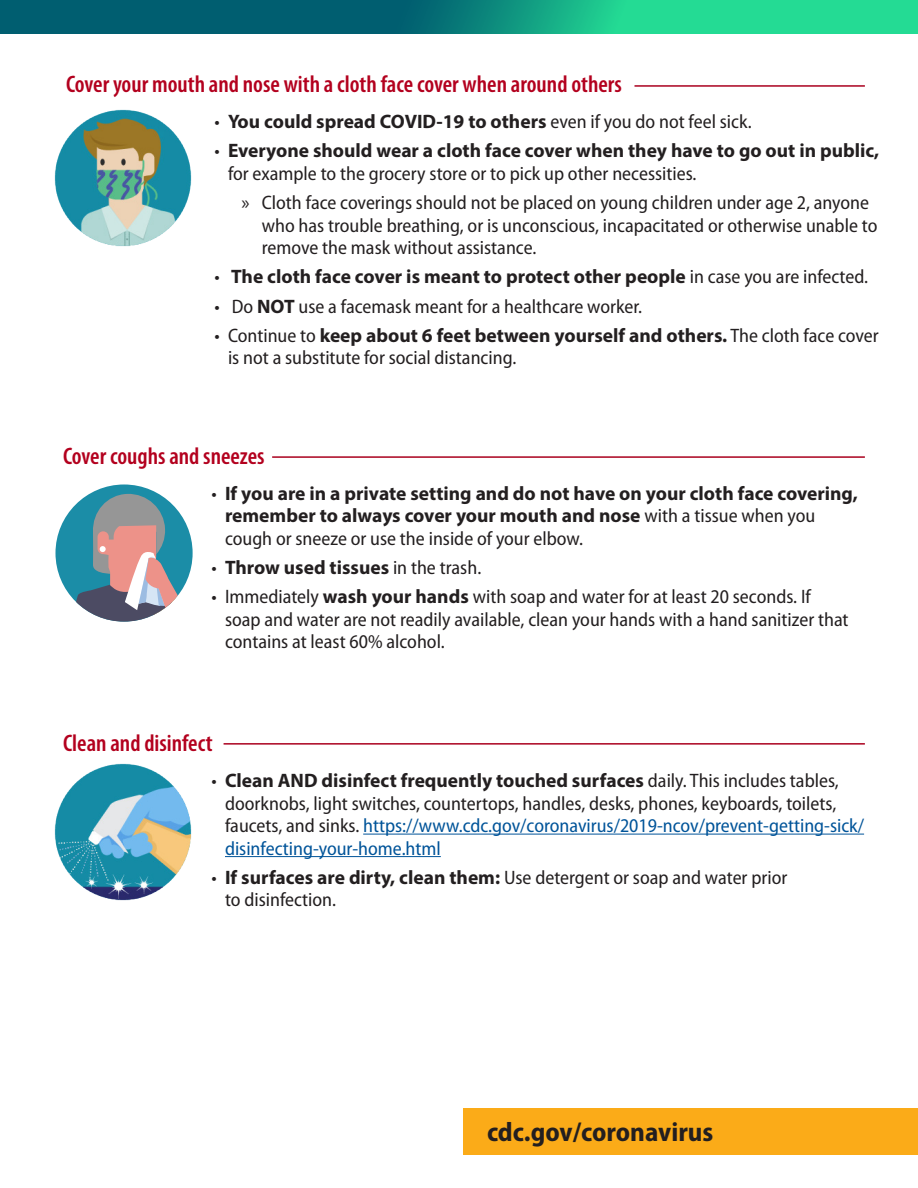
<style>
.page{position:relative;width:918px;height:1188px;background:#fff}
.page>*{position:absolute;margin:0;border:0;box-sizing:border-box;transform-origin:0 0}
.BOTTOM_LINK_For_more{font:700 semi-condensed 27px "Myriad Pro";color:#231f20}
.t1{font:600 condensed 24px "Myriad Pro";color:#b3001e}
.L1_myriad_list_bulle{font:semi-condensed 19.5px/22.5px "Myriad Pro";color:#231f20}
.L1_myriad_list_bulle-2{font:700 19.5px/22.5px "Myriad Pro";color:#231f20}
.L2_myriad_list_bulle{font:semi-condensed 19.5px/22.5px "Myriad Pro";color:#231f20}
.s1{font-weight:400;font-stretch:semi-condensed}
.s2{font-stretch:normal}
.s3{font-weight:700;font-stretch:normal}
.s4{color:#005499}
</style>
<div class="page">
<hr style="left:363px;top:834px;width:501px;height:1px;background:#005499">
<hr style="left:225px;top:856px;width:216px;height:1px;background:#005499">
<img style="left:54px;top:764px;width:137px;height:137px">
<img style="left:54px;top:110px;width:137px;height:137px">
<div style="left:56px;top:484px;width:137px;height:138px;background:#1b8da7;border-radius:50%"></div>
<svg style="left:59px;top:493px;width:134px;height:129px"></svg>
<svg style="left:0;top:0;width:918px;height:33px;background:#0f947f"></svg>
<div style="left:463px;top:1108px;width:455px;height:47px;background:#fbab18"></div>
<hr style="left:272px;top:456px;width:593px;height:2px;background:#aa001e">
<hr style="left:634px;top:85px;width:231px;height:2px;background:#aa001e">
<hr style="left:224px;top:743px;width:641px;height:2px;background:#aa001e">
<h3 class="t1" style="left:66px;top:69px;width:557px">Cover your mouth and nose with a cloth face cover when around others</h3>
<p class="L1_myriad_list_bulle-2" style="left:214px;top:110px;width:539px"><span class="s1">•</span> You could spread COVID-19 to others <span class="s1">even if you do not feel sick.</span></p>
<p class="L1_myriad_list_bulle-2" style="left:228px;top:139px;width:653px;text-indent:-14px"><span class="s1">•</span> Everyone should wear a cloth face cover when they have to go out in public, <span class="s1">for example to the grocery store or to pick up other necessities.</span></p>
<p class="L2_myriad_list_bulle" style="left:262px;top:192px;width:617px;text-indent:-20px"><span class="s2">»</span> Cloth face coverings should not be placed on young children under age 2, anyone who has trouble breathing, or is unconscious, incapacitated or otherwise unable to remove the mask without assistance.</p>
<p class="L1_myriad_list_bulle-2" style="left:214px;top:265px;width:655px"><span class="s1">•</span> The cloth face cover is meant to protect other people <span class="s1">in case you are infected.</span></p>
<p class="L1_myriad_list_bulle" style="left:214px;top:295px;width:429px">• Do <span class="s3">NOT</span> use a facemask meant for a healthcare worker.</p>
<p class="L1_myriad_list_bulle" style="left:228px;top:324px;width:652px;text-indent:-14px">• Continue to <span class="s3">keep about 6 feet between yourself and others.</span> The cloth face cover is not a substitute for social distancing.</p>
<h3 class="t1" style="left:63px;top:441px;width:203px">Cover coughs and sneezes</h3>
<p class="L1_myriad_list_bulle-2" style="left:225px;top:481px;width:634px;text-indent:-14px"><span class="s1">•</span> If you are in a private setting and do not have on your cloth face covering, remember to always cover your mouth and nose <span class="s1">with a tissue when you cough or sneeze or use the inside of your elbow.</span></p>
<p class="L1_myriad_list_bulle-2" style="left:212px;top:555px;width:271px"><span class="s1">•</span> Throw used tissues <span class="s1">in the trash.</span></p>
<p class="L1_myriad_list_bulle" style="left:225px;top:586px;width:625px;text-indent:-14px">• Immediately <span class="s3">wash your hands</span> with soap and water for at least 20 seconds. If soap and water are not readily available, clean your hands with a hand sanitizer that contains at least 60% alcohol.</p>
<h3 class="t1" style="left:63px;top:728px;width:151px">Clean and disinfect</h3>
<p class="L1_myriad_list_bulle" style="left:225px;top:770px;width:641px;text-indent:-14px">• <span class="s3">Clean AND disinfect frequently touched surfaces</span> daily. This includes tables, doorknobs, light switches, countertops, handles, desks, phones, keyboards, toilets, faucets, and sinks. <span class="s4">https://www.cdc.gov/coronavirus/2019-ncov/prevent-getting-sick/ disinfecting-your-home.html</span></p>
<p class="L1_myriad_list_bulle" style="left:225px;top:867px;width:564px;text-indent:-14px">• <span class="s3">If surfaces are dirty, clean them:</span> Use detergent or soap and water prior to disinfection.</p>
<p class="BOTTOM_LINK_For_more" style="left:487px;top:1115px;width:228px">cdc.gov/coronavirus</p>
</div>
